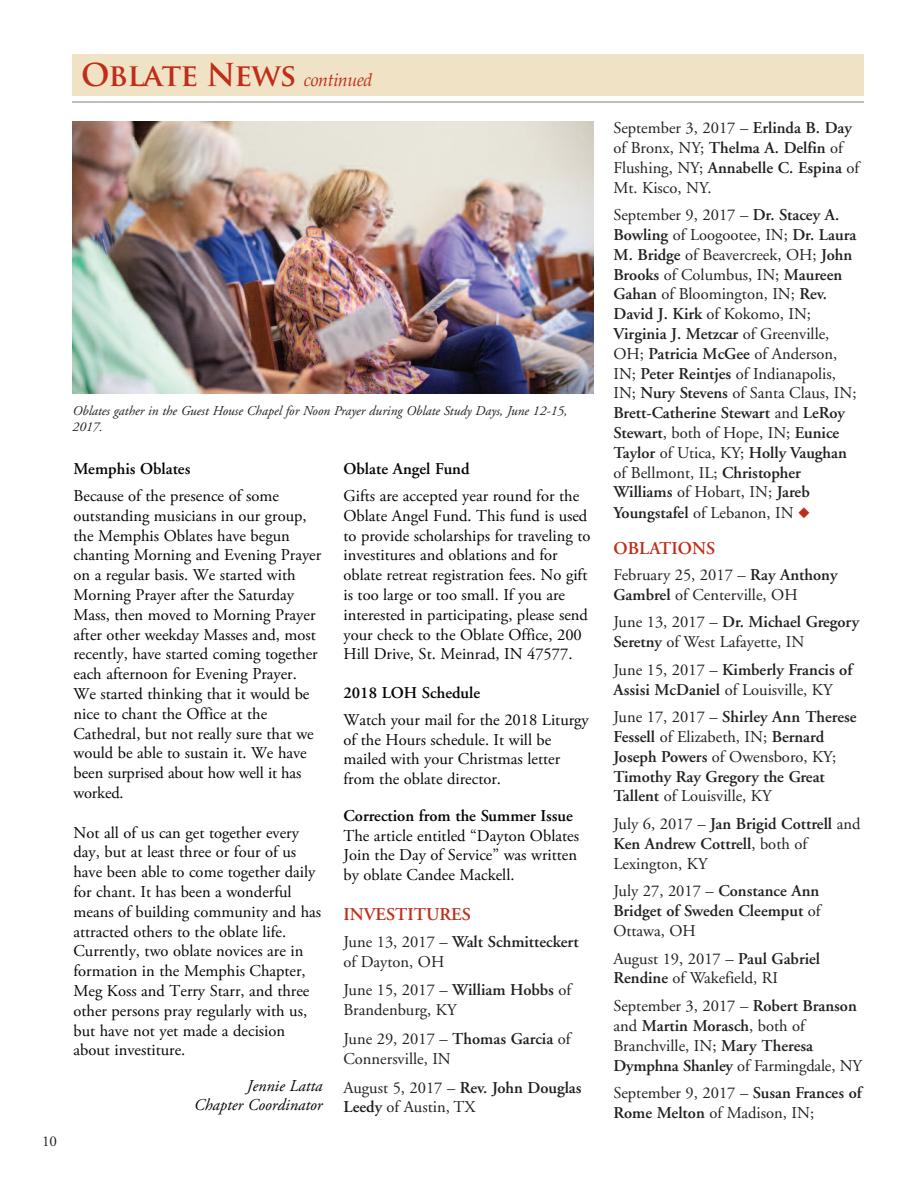
<style>
.page{position:relative;width:918px;height:1188px;background:#fff}
.page>*{position:absolute;margin:0;border:0;box-sizing:border-box;transform-origin:0 0}
.t1{font:700 30.75px "Trajan Pro";letter-spacing:-.03em;color:#c02d19}
.t2{font:600 18px "Adobe Garamond";color:#c02d19}
.t3{font:16.5px/19.8px "Adobe Garamond Pro";color:#070504}
.t4{font:16.5px/19.8px "Adobe Garamond";color:#231f20}
.t5{font:600 16.5px/19.8px "Adobe Garamond";color:#231f20}
.t6{font:600 16.5px "Adobe Garamond";color:#070504}
.t7{font:italic 16.5px/19.8px "Adobe Garamond Pro";color:#070504;text-align:right}
.t8{font:15px "Adobe Garamond";color:#231f20}
.t9{font:italic 13.5px/16.2px "Adobe Garamond";color:#231f20}
.s1{font-family:"Palatino";font-weight:400;font-style:italic;font-size:18px}
.s2{font-weight:600}
.s3{color:#c02d19}
.s4{font-weight:400}
</style>
<div class="page">
<div style="left:72px;top:54px;width:792px;height:42px;background:#efe2c5"></div>
<hr style="left:72px;top:101px;width:792px;height:2px;background:#a8a9ad">
<img style="left:72px;top:122px;width:522px;height:272px">
<h1 class="t1" style="left:81px;top:57px;width:293px">Oblate News <span class="s1">continued</span></h1>
<p class="t8" style="left:42px;top:1136px;width:16px">10</p>
<p class="t9" style="left:72px;top:404px;width:496px">Oblates gather in the Guest House Chapel for Noon Prayer during Oblate Study Days, June 12-15,<br>2017.</p>
<p class="t6" style="left:74px;top:462px;width:118px">Memphis Oblates</p>
<p class="t3" style="left:73px;top:487px;width:249px">Because of the presence of some outstanding musicians in our group, the Memphis Oblates have begun chanting Morning and Evening Prayer on a regular basis. We started with Morning Prayer after the Saturday Mass, then moved to Morning Prayer after other weekday Masses and, most recently, have started coming together each afternoon for Evening Prayer.<br>We started thinking that it would be nice to chant the Office at the Cathedral, but not really sure that we would be able to sustain it. We have been surprised about how well it has worked.</p>
<p class="t3" style="left:73px;top:824px;width:249px">Not all of us can get together every day, but at least three or four of us have been able to come together daily for chant. It has been a wonderful means of building community and has attracted others to the oblate life.<br>Currently, two oblate novices are in formation in the Memphis Chapter, Meg Koss and Terry Starr, and three other persons pray regularly with us, but have not yet made a decision about investiture.</p>
<p class="t7" style="left:194px;top:1077px;width:130px">Jennie Latta<br>Chapter Coordinator</p>
<p class="t6" style="left:343px;top:462px;width:128px">Oblate Angel Fund</p>
<p class="t3" style="left:343px;top:487px;width:248px">Gifts are accepted year round for the Oblate Angel Fund. This fund is used to provide scholarships for traveling to investitures and oblations and for oblate retreat registration fees. No gift is too large or too small. If you are interested in participating, please send your check to the Oblate Office, 200<br>Hill Drive, St. Meinrad, IN 47577.</p>
<p class="t6" style="left:343px;top:686px;width:138px">2018 LOH Schedule</p>
<p class="t3" style="left:343px;top:711px;width:247px">Watch your mail for the 2018 Liturgy of the Hours schedule. It will be mailed with your Christmas letter from the oblate director.</p>
<p class="t6" style="left:343px;top:809px;width:231px">Correction from the Summer Issue</p>
<p class="t3" style="left:343px;top:827px;width:237px;text-align:justify">The article entitled “Dayton Oblates Join the Day of Service” was written by oblate Candee Mackell.</p>
<p class="t2" style="left:344px;top:907px;width:129px">INVESTITURES</p>
<p class="t4" style="left:344px;top:933px;width:237px">June 13, 2017 – <span class="s2">Walt Schmitteckert </span>of Dayton, OH</p>
<p class="t4" style="left:343px;top:982px;width:229px">June 15, 2017 – <span class="s2">William Hobbs</span> of<br>Brandenburg, KY</p>
<p class="t4" style="left:343px;top:1030px;width:229px">June 29, 2017 – <span class="s2">Thomas Garcia</span> of<br>Connersville, IN</p>
<p class="t4" style="left:343px;top:1079px;width:240px">August 5, 2017 – <span class="s2">Rev. John Douglas<br>Leedy</span> of Austin, TX</p>
<p class="t4" style="left:613px;top:119px;width:247px">September 3, 2017 – <span class="s2">Erlinda B. Day </span>of Bronx, NY; <span class="s2">Thelma A. Delfin</span> of<br>Flushing, NY; <span class="s2">Annabelle C. Espina</span> of<br>Mt. Kisco, NY.</p>
<p class="t4" style="left:613px;top:207px;width:245px">September 9, 2017 – <span class="s2">Dr. Stacey A.<br>Bowling</span> of Loogootee, IN; <span class="s2">Dr. Laura<br>M. Bridge</span> of Beavercreek, OH; <span class="s2">John<br>Brooks</span> of Columbus, IN; <span class="s2">Maureen<br>Gahan</span> of Bloomington, IN; <span class="s2">Rev.<br>David J. Kirk</span> of Kokomo, IN;<br><span class="s2">Virginia J. Metzcar</span> of Greenville,<br>OH; <span class="s2">Patricia McGee</span> of Anderson,<br>IN; <span class="s2">Peter Reintjes</span> of Indianapolis,<br>IN; <span class="s2">Nury Stevens</span> of Santa Claus, IN;<br><span class="s2">Brett-Catherine Stewart</span> and <span class="s2">LeRoy<br>Stewart</span>, both of Hope, IN; <span class="s2">Eunice<br>Taylor</span> of Utica, KY; <span class="s2">Holly Vaughan </span>of Bellmont, IL; <span class="s2">Christopher<br>Williams</span> of Hobart, IN; <span class="s2">Jareb<br>Youngstafel</span> of Lebanon, IN <span class="s3">◆</span></p>
<p class="t2" style="left:614px;top:541px;width:103px">OBLATIONS</p>
<p class="t4" style="left:614px;top:566px;width:225px">February 25, 2017 – <span class="s2">Ray Anthony<br>Gambrel</span> of Centerville, OH</p>
<p class="t4" style="left:614px;top:614px;width:247px">June 13, 2017 – <span class="s2">Dr. Michael Gregory<br>Seretny</span> of West Lafayette, IN</p>
<p class="t5" style="left:614px;top:661px;width:240px"><span class="s4">June 15, 2017 –</span> Kimberly Francis of<br>Assisi McDaniel <span class="s4">of Louisville, KY</span></p>
<p class="t5" style="left:614px;top:709px;width:245px"><span class="s4">June 17, 2017 –</span> Shirley Ann Therese<br>Fessell <span class="s4">of Elizabeth, IN;</span> Bernard<br>Joseph Powers <span class="s4">of Owensboro, KY;<br></span>Timothy Ray Gregory the Great<br>Tallent <span class="s4">of Louisville, KY</span></p>
<p class="t5" style="left:614px;top:815px;width:248px"><span class="s4">July 6, 2017 –</span> Jan Brigid Cottrell <span class="s4">and<br></span>Ken Andrew Cottrell<span class="s4">, both of<br>Lexington, KY</span></p>
<p class="t5" style="left:614px;top:883px;width:209px;text-align:justify"><span class="s4">July 27, 2017 –</span> Constance Ann Bridget of Sweden Cleemput <span class="s4">of Ottawa, OH</span></p>
<p class="t4" style="left:614px;top:950px;width:208px">August 19, 2017 – <span class="s2">Paul Gabriel<br>Rendine</span> of Wakefield, RI</p>
<p class="t4" style="left:614px;top:997px;width:250px">September 3, 2017 – <span class="s2">Robert Branson </span>and <span class="s2">Martin Morasch</span>, both of<br>Branchville, IN; <span class="s2">Mary Theresa<br>Dymphna Shanley</span> of Farmingdale, NY</p>
<p class="t4" style="left:614px;top:1085px;width:250px">September 9, 2017 – <span class="s2">Susan Frances of<br>Rome Melton</span> of Madison, IN;</p>
</div>
